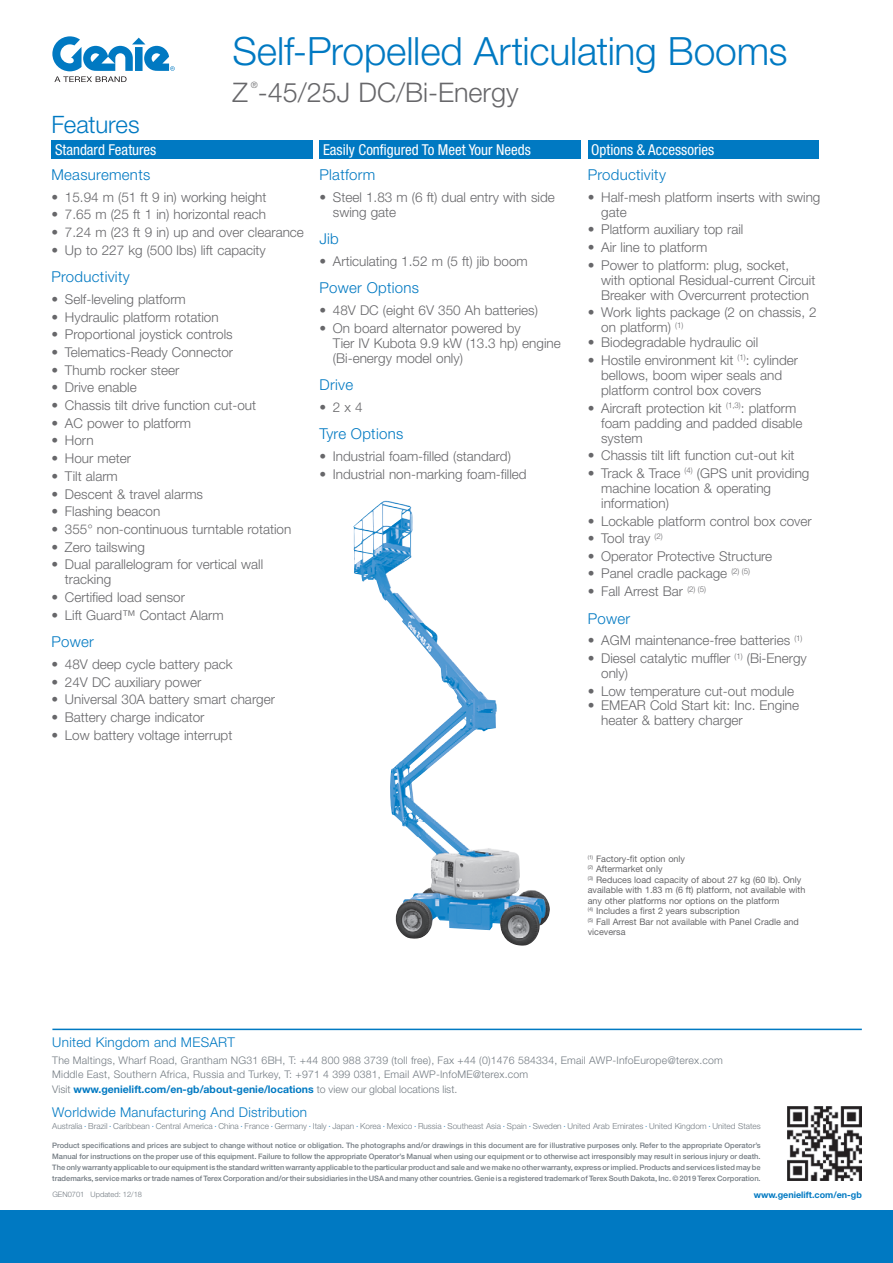
<style>
.page{position:relative;width:893px;height:1263px;background:#fff}
.page>*{position:absolute;margin:0;border:0;box-sizing:border-box;transform-origin:0 0}
.t1{font:300 39px "Helvetica Neue LT Std";letter-spacing:-.005em;color:#0079c2}
.t2{font:300 27px "Helvetica Neue LT Std";color:#67676a}
.t3{font:300 24px "Helvetica Neue LT Std";letter-spacing:-.01em;color:#0079c2}
.t4{font:300 15px "Helvetica Neue LT Std";letter-spacing:.02em;color:#0079c2}
.t5{font:condensed 15px "Helvetica Neue LT Std";color:#fff}
.t6{font:300 13.5px/15px "Helvetica Neue LT Std";color:#67676a}
.t7{font:300 13.5px "Helvetica Neue LT Std";letter-spacing:.02em;color:#0079c2}
.t8{font:300 10.5px/14.5px "Helvetica Neue LT Std";letter-spacing:.02em;color:#737b82}
.t9{font:9px/10.5px "Helvetica Neue LT Std";color:#67676a}
.t10{font:700 9px "Helvetica Neue LT Std";color:#0079c2}
.t11{font:300 8.7px "Helvetica Neue LT Std";color:#67676a}
.t12{font:300 8.25px "Helvetica Neue LT Std";color:#737b82}
.t13{font:500 7.5px/10.8px "Helvetica Neue LT Std";color:#737b82;text-align:justify}
.t14{font:300 7.5px "Helvetica Neue LT Std";color:#737b82}
.s1{font-weight:700;color:#0079c2}
.s2{color:#0079c2}
</style>
<div class="page">
<svg style="left:52px;top:36px;width:123px;height:46px"></svg>
<div style="left:588px;top:140px;width:231px;height:19px;background:#0079c2"></div>
<div style="left:319px;top:140px;width:262px;height:19px;background:#0079c2"></div>
<div style="left:51px;top:140px;width:262px;height:19px;background:#0079c2"></div>
<img style="left:353px;top:501px;width:185px;height:445px">
<div style="left:0;top:1210px;width:893px;height:53px;background:#0079c2"></div>
<img style="left:787px;top:1106px;width:75px;height:75px">
<hr style="left:52px;top:1029px;width:810px;height:1px;background:#0079c2">
<h1 class="t1" style="left:233px;top:27px;width:556px">Self-Propelled Articulating Booms</h1>
<h3 class="t3" style="left:51px;top:110px;width:90px">Features</h3>
<p class="t11" style="left:251px;top:80px;width:8px">®</p>
<h2 class="t2" style="left:233px;top:76px;width:287px">Z -45/25J DC/Bi-Energy</h2>
<p class="t5" style="left:55px;top:141px;width:103px">Standard Features</p>
<p class="t5" style="left:323px;top:141px;width:209px">Easily Configured To Meet Your Needs</p>
<p class="t4" style="left:51px;top:165px;width:100px">Measurements</p>
<p class="t6" style="left:51px;top:189px;width:216px">• 15.94 m (51 ft 9 in) working height</p>
<p class="t6" style="left:51px;top:207px;width:216px">• 7.65 m (25 ft 1 in) horizontal reach</p>
<p class="t6" style="left:51px;top:224px;width:254px">• 7.24 m (23 ft 9 in) up and over clearance</p>
<p class="t6" style="left:51px;top:242px;width:216px">• Up to 227 kg (500 lbs) lift capacity</p>
<p class="t4" style="left:51px;top:268px;width:80px">Productivity</p>
<p class="t6" style="left:51px;top:291px;width:136px">• Self-leveling platform</p>
<p class="t6" style="left:51px;top:309px;width:169px">• Hydraulic platform rotation</p>
<p class="t6" style="left:51px;top:327px;width:183px">• Proportional joystick controls</p>
<p class="t6" style="left:51px;top:344px;width:183px">• Telematics-Ready Connector</p>
<p class="t6" style="left:51px;top:362px;width:130px">• Thumb rocker steer</p>
<p class="t6" style="left:51px;top:380px;width:87px">• Drive enable</p>
<p class="t6" style="left:51px;top:397px;width:206px">• Chassis tilt drive function cut-out</p>
<p class="t6" style="left:51px;top:415px;width:141px">• AC power to platform</p>
<p class="t6" style="left:51px;top:433px;width:44px">• Horn</p>
<p class="t6" style="left:51px;top:450px;width:81px">• Hour meter</p>
<p class="t6" style="left:51px;top:468px;width:68px">• Tilt alarm</p>
<p class="t6" style="left:51px;top:486px;width:153px">• Descent &amp; travel alarms</p>
<p class="t6" style="left:51px;top:504px;width:110px">• Flashing beacon</p>
<p class="t6" style="left:51px;top:521px;width:241px">• 355° non-continuous turntable rotation</p>
<p class="t6" style="left:51px;top:539px;width:95px">• Zero tailswing</p>
<p class="t6" style="left:65px;top:557px;width:200px;text-indent:-14px">• Dual parallelogram for vertical wall tracking</p>
<p class="t6" style="left:51px;top:589px;width:135px">• Certified load sensor</p>
<p class="t6" style="left:51px;top:607px;width:174px">• Lift Guard™ Contact Alarm</p>
<p class="t4" style="left:51px;top:633px;width:44px">Power</p>
<p class="t6" style="left:51px;top:656px;width:183px">• 48V deep cycle battery pack</p>
<p class="t6" style="left:51px;top:674px;width:151px">• 24V DC auxiliary power</p>
<p class="t6" style="left:51px;top:692px;width:225px">• Universal 30A battery smart charger</p>
<p class="t6" style="left:51px;top:709px;width:155px">• Battery charge indicator</p>
<p class="t6" style="left:51px;top:727px;width:182px">• Low battery voltage interrupt</p>
<p class="t4" style="left:319px;top:165px;width:57px">Platform</p>
<p class="t6" style="left:333px;top:189px;width:223px;text-indent:-14px">• Steel 1.83 m (6 ft) dual entry with side swing gate</p>
<p class="t4" style="left:319px;top:229px;width:21px">Jib</p>
<p class="t6" style="left:319px;top:253px;width:210px">• Articulating 1.52 m (5 ft) jib boom</p>
<p class="t4" style="left:319px;top:279px;width:101px">Power Options</p>
<p class="t6" style="left:319px;top:302px;width:220px">• 48V DC (eight 6V 350 Ah batteries)</p>
<p class="t6" style="left:333px;top:320px;width:229px;text-indent:-14px">• On board alternator powered by<br>Tier IV Kubota 9.9 kW (13.3 hp) engine (Bi-energy model only)</p>
<p class="t4" style="left:319px;top:376px;width:35px">Drive</p>
<p class="t6" style="left:319px;top:399px;width:45px">• 2 x 4</p>
<p class="t4" style="left:319px;top:425px;width:85px">Tyre Options</p>
<p class="t6" style="left:319px;top:448px;width:193px">• Industrial foam-filled (standard)</p>
<p class="t6" style="left:319px;top:466px;width:209px">• Industrial non-marking foam-filled</p>
<p class="t5" style="left:591px;top:141px;width:124px">Options &amp; Accessories</p>
<p class="t4" style="left:588px;top:165px;width:80px">Productivity</p>
<p class="t6" style="left:601px;top:189px;width:221px;text-indent:-14px">• Half-mesh platform inserts with swing gate</p>
<p class="t6" style="left:588px;top:222px;width:157px">• Platform auxiliary top rail</p>
<p class="t6" style="left:588px;top:239px;width:121px">• Air line to platform</p>
<p class="t6" style="left:601px;top:257px;width:216px;text-indent:-14px">• Power to platform: plug, socket, with optional Residual-current Circuit<br>Breaker with Overcurrent protection</p>
<p class="t6" style="left:601px;top:304px;width:217px;text-indent:-14px">• Work lights package (2 on chassis, 2 on platform) <sup>(1)</sup></p>
<p class="t6" style="left:588px;top:334px;width:172px">• Biodegradable hydraulic oil</p>
<p class="t6" style="left:601px;top:352px;width:198px;text-indent:-14px">• Hostile environment kit <sup>(1)</sup>: cylinder bellows, boom wiper seals and platform control box covers</p>
<p class="t6" style="left:601px;top:400px;width:203px;text-indent:-13px">• Aircraft protection kit <sup>(1,3)</sup>: platform foam padding and padded disable system</p>
<p class="t6" style="left:588px;top:448px;width:208px">• Chassis tilt lift function cut-out kit</p>
<p class="t6" style="left:601px;top:465px;width:210px;text-indent:-13px">• Track &amp; Trace <sup>(4)</sup> (GPS unit providing machine location &amp; operating information)</p>
<p class="t6" style="left:588px;top:513px;width:226px">• Lockable platform control box cover</p>
<p class="t6" style="left:588px;top:530px;width:76px">• Tool tray <sup>(2)</sup></p>
<p class="t6" style="left:588px;top:548px;width:186px">• Operator Protective Structure</p>
<p class="t6" style="left:588px;top:566px;width:164px">• Panel cradle package <sup>(2)</sup> <sup>(5)</sup></p>
<p class="t6" style="left:588px;top:583px;width:120px">• Fall Arrest Bar <sup>(2)</sup> <sup>(5)</sup></p>
<p class="t4" style="left:588px;top:609px;width:44px">Power</p>
<p class="t6" style="left:588px;top:633px;width:216px">• AGM maintenance-free batteries <sup>(1)</sup></p>
<p class="t6" style="left:601px;top:650px;width:207px;text-indent:-14px">• Diesel catalytic muffler <sup>(1)</sup> (Bi-Energy only)</p>
<p class="t6" style="left:588px;top:683px;width:208px">• Low temperature cut-out module</p>
<p class="t6" style="left:601px;top:698px;width:199px;text-indent:-14px">• EMEAR Cold Start kit: Inc. Engine heater &amp; battery charger</p>
<p class="t9" style="left:588px;top:853px;width:219px"><sup>(1)</sup> Factory-fit option only<br><sup>(2)</sup> Aftermarket only<br><sup>(3)</sup> Reduces load capacity of about 27 kg (60 lb). Only available with 1.83 m (6 ft) platform, not available with any other platforms nor options on the platform<br><sup>(4)</sup> Includes a first 2 years subscription<br><sup>(5)</sup> Fall Arrest Bar not available with Panel Cradle and viceversa</p>
<p class="t7" style="left:52px;top:1034px;width:184px">United Kingdom and MESART</p>
<p class="t8" style="left:52px;top:1053px;width:672px">The Maltings, Wharf Road, Grantham NG31 6BH, T: +44 800 988 3739 (toll free), Fax +44 (0)1476 584334, Email AWP-InfoEurope@terex.com<br>Middle East, Southern Africa, Russia and Turkey, T: +971 4 399 0381, Email AWP-InfoME@terex.com<br>Visit <span class="s1">www.genielift.com/en-gb/about-genie/locations</span> to view our global locations list.</p>
<p class="t7" style="left:52px;top:1103px;width:256px">Worldwide Manufacturing And Distribution</p>
<p class="t12" style="left:52px;top:1121px;width:710px">Australia <span class="s2">·</span> Brazil <span class="s2">·</span> Caribbean <span class="s2">·</span> Central America <span class="s2">·</span> China <span class="s2">·</span> France <span class="s2">·</span> Germany <span class="s2">·</span> Italy <span class="s2">·</span> Japan <span class="s2">·</span> Korea <span class="s2">·</span> Mexico <span class="s2">·</span> Russia <span class="s2">·</span> Southeast Asia <span class="s2">·</span> Spain <span class="s2">·</span> Sweden <span class="s2">·</span> United Arab Emirates <span class="s2">·</span> United Kingdom <span class="s2">·</span> United States</p>
<p class="t13" style="left:52px;top:1140px;width:710px">Product specifications and prices are subject to change without notice or obligation. The photographs and/or drawings in this document are for illustrative purposes only. Refer to the appropriate Operator’s Manual for instructions on the proper use of this equipment. Failure to follow the appropriate Operator’s Manual when using our equipment or to otherwise act irresponsibly may result in serious injury or death.<br>The only warranty applicable to our equipment is the standard written warranty applicable to the particular product and sale and we make no other warranty, express or implied. Products and services listed may be trademarks, service marks or trade names of Terex Corporation and/or their subsidiaries in the USA and many other countries. Genie is a registered trademark of Terex South Dakota, Inc. © 2019 Terex Corporation.</p>
<p class="t14" style="left:52px;top:1190px;width:91px">GEN0701 Updated: 12/18</p>
<p class="t10" style="left:754px;top:1190px;width:110px">www.genielift.com/en-gb</p>
</div>
